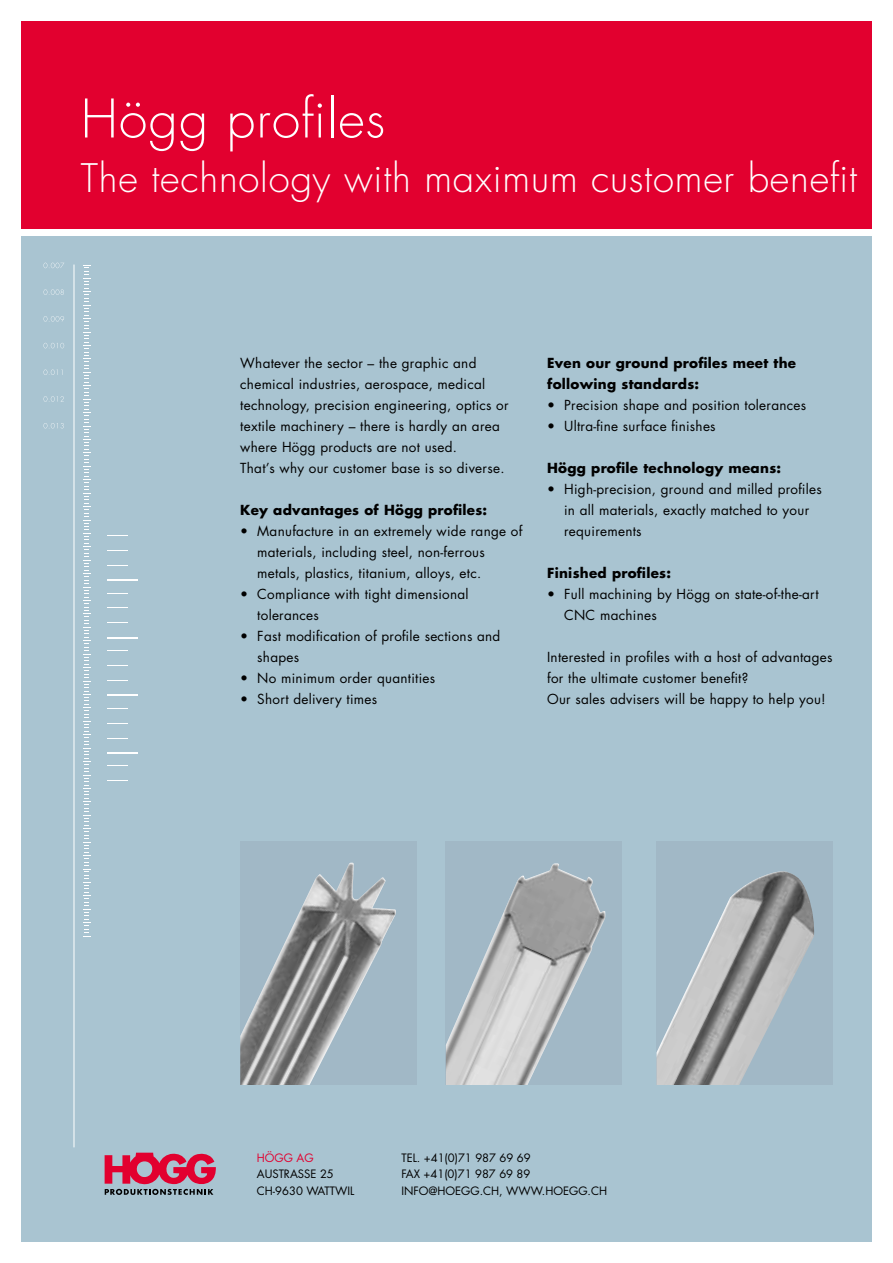
<style>
.page{position:relative;width:893px;height:1263px;background:#fff}
.page>*{position:absolute;margin:0;border:0;box-sizing:border-box;transform-origin:0 0}
.t1{font:300 51.75px "Futura Std";letter-spacing:.02em;color:#fff}
.t2{font:300 38.25px "Futura Std";letter-spacing:.02em;color:#fff}
.t3{font:13.5px/21px "Futura Std";letter-spacing:.02em;color:#000}
.t4{font:700 13.5px/21px "Futura Std";letter-spacing:.02em;color:#000}
.t5{font:11.25px "Futura Std";color:#000}
.t6{font:11.25px "Futura Std";color:#e2002f}
</style>
<div class="page">
<div style="left:21px;top:236px;width:851px;height:1006px;background:#a9c4d1"></div>
<div style="left:21px;top:21px;width:851px;height:208px;background:#e2002f"></div>
<svg style="left:44px;top:263px;width:20px;height:6px"></svg>
<svg style="left:44px;top:289px;width:20px;height:6px"></svg>
<svg style="left:44px;top:316px;width:20px;height:6px"></svg>
<svg style="left:44px;top:343px;width:20px;height:6px"></svg>
<svg style="left:44px;top:370px;width:19px;height:5px"></svg>
<svg style="left:44px;top:396px;width:20px;height:6px"></svg>
<svg style="left:44px;top:423px;width:20px;height:6px"></svg>
<svg style="left:84px;top:265px;width:7px;height:672px"></svg>
<svg style="left:107px;top:535px;width:21px;height:1px"></svg>
<svg style="left:107px;top:550px;width:21px;height:1px"></svg>
<svg style="left:107px;top:565px;width:21px;height:1px"></svg>
<hr style="left:107px;top:580px;width:31px;height:1px;background:#fff">
<svg style="left:107px;top:593px;width:21px;height:1px"></svg>
<hr style="left:107px;top:637px;width:31px;height:1px;background:#fff">
<svg style="left:107px;top:650px;width:21px;height:1px"></svg>
<svg style="left:107px;top:665px;width:21px;height:1px"></svg>
<svg style="left:107px;top:680px;width:21px;height:1px"></svg>
<hr style="left:107px;top:695px;width:31px;height:1px;background:#fff">
<svg style="left:107px;top:708px;width:21px;height:1px"></svg>
<svg style="left:107px;top:723px;width:21px;height:1px"></svg>
<svg style="left:107px;top:738px;width:21px;height:1px"></svg>
<hr style="left:107px;top:752px;width:31px;height:2px;background:#fff">
<svg style="left:107px;top:765px;width:21px;height:1px"></svg>
<svg style="left:107px;top:780px;width:21px;height:1px"></svg>
<hr style="left:74px;top:265px;width:1px;height:882px;background:#fff">
<div style="left:240px;top:841px;width:176px;height:244px;background:#a1b8c6"></div>
<img style="left:240px;top:863px;width:156px;height:222px">
<div style="left:446px;top:841px;width:176px;height:244px;background:#a1b8c6"></div>
<img style="left:446px;top:863px;width:159px;height:222px">
<div style="left:656px;top:841px;width:177px;height:244px;background:#a1b8c6"></div>
<img style="left:656px;top:871px;width:159px;height:214px">
<svg style="left:105px;top:1153px;width:111px;height:42px"></svg>
<h1 class="t1" style="left:81px;top:87px;width:306px">Högg profiles</h1>
<h2 class="t2" style="left:81px;top:154px;width:778px">The technology with maximum customer benefit</h2>
<p class="t3" style="left:240px;top:352px;width:270px">Whatever the sector – the graphic and chemical industries, aerospace, medical technology, precision engineering, optics or textile machinery – there is hardly an area where Högg products are not used.<br>That’s why our customer base is so diverse.</p>
<p class="t4" style="left:240px;top:499px;width:248px">Key advantages of Högg profiles:</p>
<p class="t3" style="left:257px;top:520px;width:267px;text-indent:-17px">• Manufacture in an extremely wide range of materials, including steel, non-ferrous metals, plastics, titanium, alloys, etc.</p>
<p class="t3" style="left:257px;top:583px;width:213px;text-indent:-17px">• Compliance with tight dimensional tolerances</p>
<p class="t3" style="left:257px;top:625px;width:245px;text-indent:-17px">• Fast modification of profile sections and shapes</p>
<p class="t3" style="left:240px;top:667px;width:196px">• No minimum order quantities</p>
<p class="t3" style="left:240px;top:688px;width:138px">• Short delivery times</p>
<p class="t4" style="left:547px;top:352px;width:250px">Even our ground profiles meet the following standards:</p>
<p class="t3" style="left:547px;top:394px;width:261px">• Precision shape and position tolerances</p>
<p class="t3" style="left:547px;top:415px;width:170px">• Ultra-fine surface finishes</p>
<p class="t4" style="left:547px;top:457px;width:236px">Högg profile technology means:</p>
<p class="t3" style="left:564px;top:478px;width:259px;text-indent:-17px">• High-precision, ground and milled profiles in all materials, exactly matched to your requirements</p>
<p class="t4" style="left:547px;top:562px;width:125px">Finished profiles:</p>
<p class="t3" style="left:564px;top:583px;width:256px;text-indent:-17px">• Full machining by Högg on state-of-the-art<br>CNC machines</p>
<p class="t3" style="left:547px;top:646px;width:287px">Interested in profiles with a host of advantages for the ultimate customer benefit?<br>Our sales advisers will be happy to help you!</p>
<p class="t6" style="left:257px;top:1150px;width:57px">Högg AG</p>
<p class="t5" style="left:401px;top:1150px;width:131px">Tel. +41(0)71 987 69 69</p>
<p class="t5" style="left:257px;top:1167px;width:79px">Austrass e 25</p>
<p class="t5" style="left:401px;top:1167px;width:131px">Fax +41(0)71 987 69 89</p>
<p class="t5" style="left:257px;top:1183px;width:99px">CH-9630 Wattwi l</p>
<p class="t5" style="left:401px;top:1183px;width:113px">info@hoegg.ch, www</p>
<p class="t5" style="left:542px;top:1183px;width:58px">.hoegg.ch</p>
</div>
